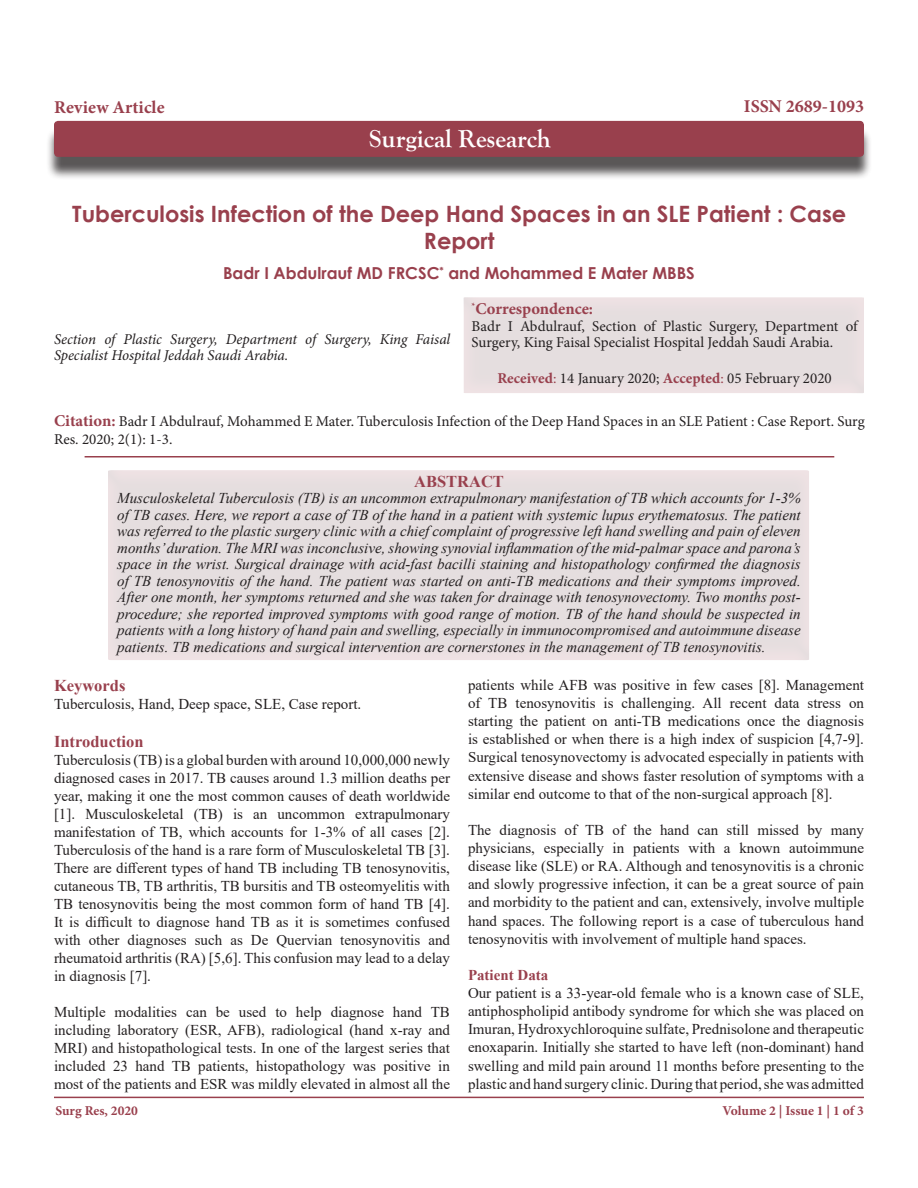
<style>
.page{position:relative;width:918px;height:1188px;background:#fff}
.page>*{position:absolute;margin:0;border:0;box-sizing:border-box;transform-origin:0 0}
.t1{font:700 25.5px "Goudy Old Style T";color:#fff}
.t2{font:700 22.5px/27px "Century Gothic";color:#99404d;text-align:center}
.t3{font:700 18px "Minion Pro";color:#99404d}
.t4{font:700 16.5px "Century Gothic";color:#99404d}
.t5{font:700 16.5px "Times New Roman";color:#99404d}
.t6{font:700 16.5px "Minion Pro";color:#99404d}
.t7{font:15px/18.1px "Times New Roman";color:#231f20;text-align:justify}
.t8{font:italic 15px/16.5px "Times New Roman";color:#231f20;text-align:justify}
.t9{font:15px/16.5px "Minion Pro";color:#231f20}
.t10{font:italic 15px/16.5px "Minion Pro";letter-spacing:-.01em;color:#231f20}
.t11{font:700 15px "Times New Roman";color:#99404d}
.t12{font:700 13.5px "Minion Pro";color:#99404d}
.s1{font-weight:700;color:#99404d}
.s2{color:#99404d}
.s3{font-weight:700;font-size:16.5px;color:#99404d}
</style>
<div class="page">
<hr style="left:54px;top:1097px;width:810px;height:1px;background:#99404d">
<div style="left:463px;top:292px;width:403px;height:103px;background:#231f20;opacity:.5"></div>
<div style="left:46px;top:128px;width:826px;height:52px;background:#231f20;opacity:.75"></div>
<div style="left:54px;top:121px;width:810px;height:36px;background:#99404d;border-radius:4px"></div>
<hr style="left:85px;top:456px;width:749px;height:2px;background:#99404d">
<div style="left:108px;top:464px;width:703px;height:198px;background:#e5dedf"></div>
<p class="t3" style="left:54px;top:95px;width:112px">Review Article</p>
<p class="t3" style="left:744px;top:93px;width:122px">ISSN 2689-1093</p>
<p class="t1" style="left:369px;top:124px;width:183px">Surgical Research</p>
<p class="t2" style="left:72px;top:200px;width:776px">Tuberculosis Infection of the Deep Hand Spaces in an SLE Patient : Case<br>Report</p>
<p class="t4" style="left:223px;top:261px;width:473px">Badr I Abdulrauf MD FRCSC<sup>*</sup> and Mohammed E Mater MBBS</p>
<p class="t10" style="left:54px;top:331px;width:398px">Section of Plastic Surgery, Department of Surgery, King Faisal<br>Specialist Hospital Jeddah Saudi Arabia.</p>
<p class="t6" style="left:472px;top:297px;width:123px"><sup>*</sup>Correspondence:</p>
<p class="t9" style="left:472px;top:318px;width:388px">Badr I Abdulrauf, Section of Plastic Surgery, Department of<br>Surgery, King Faisal Specialist Hospital Jeddah Saudi Arabia.</p>
<p class="t9" style="left:497px;top:370px;width:336px"><span class="s1">Received</span><span class="s2">:</span> 14 January 2020; <span class="s1">Accepted</span><span class="s2">:</span> 05 February 2020</p>
<p class="t9" style="left:54px;top:412px;width:812px;line-height:18px"><span class="s3">Citation:</span> Badr I Abdulrauf, Mohammed E Mater. Tuberculosis Infection of the Deep Hand Spaces in an SLE Patient : Case Report. Surg<br>Res. 2020; 2(1): 1-3.</p>
<p class="t5" style="left:414px;top:469px;width:91px">ABSTRACT</p>
<p class="t8" style="left:117px;top:490px;width:685px">Musculoskeletal Tuberculosis (TB) is an uncommon extrapulmonary manifestation of TB which accounts for 1-3% of TB cases. Here, we report a case of TB of the hand in a patient with systemic lupus erythematosus. The patient was referred to the plastic surgery clinic with a chief complaint of progressive left hand swelling and pain of eleven months’ duration. The MRI was inconclusive, showing synovial inflammation of the mid-palmar space and parona’s space in the wrist. Surgical drainage with acid-fast bacilli staining and histopathology confirmed the diagnosis of TB tenosynovitis of the hand. The patient was started on anti-TB medications and their symptoms improved.<br>After one month, her symptoms returned and she was taken for drainage with tenosynovectomy. Two months post&shy;procedure; she reported improved symptoms with good range of motion. TB of the hand should be suspected in patients with a long history of hand pain and swelling, especially in immunocompromised and autoimmune disease patients. TB medications and surgical intervention are cornerstones in the management of TB tenosynovitis.</p>
<p class="t5" style="left:54px;top:673px;width:73px">Keywords</p>
<p class="t7" style="left:54px;top:694px;width:309px">Tuberculosis, Hand, Deep space, SLE, Case report.</p>
<p class="t5" style="left:54px;top:729px;width:91px">Introduction</p>
<p class="t7" style="left:54px;top:750px;width:398px">Tuberculosis (TB) is a global burden with around 10,000,000 newly diagnosed cases in 2017. TB causes around 1.3 million deaths per year, making it one the most common causes of death worldwide [1]. Musculoskeletal (TB) is an uncommon extrapulmonary manifestation of TB, which accounts for 1-3% of all cases [2].<br>Tuberculosis of the hand is a rare form of Musculoskeletal TB [3].<br>There are different types of hand TB including TB tenosynovitis, cutaneous TB, TB arthritis, TB bursitis and TB osteomyelitis with TB tenosynovitis being the most common form of hand TB [4].<br>It is difficult to diagnose hand TB as it is sometimes confused with other diagnoses such as De Quervian tenosynovitis and rheumatoid arthritis (RA) [5,6]. This confusion may lead to a delay in diagnosis [7].</p>
<p class="t7" style="left:54px;top:1002px;width:398px">Multiple modalities can be used to help diagnose hand TB including laboratory (ESR, AFB), radiological (hand x-ray and MRI) and histopathological tests. In one of the largest series that included 23 hand TB patients, histopathology was positive in most of the patients and ESR was mildly elevated in almost all the</p>
<p class="t7" style="left:468px;top:675px;width:398px">patients while AFB was positive in few cases [8]. Management of TB tenosynovitis is challenging. All recent data stress on starting the patient on anti-TB medications once the diagnosis is established or when there is a high index of suspicion [4,7-9].<br>Surgical tenosynovectomy is advocated especially in patients with extensive disease and shows faster resolution of symptoms with a similar end outcome to that of the non-surgical approach [8].</p>
<p class="t7" style="left:468px;top:820px;width:398px">The diagnosis of TB of the hand can still missed by many physicians, especially in patients with a known autoimmune disease like (SLE) or RA. Although and tenosynovitis is a chronic and slowly progressive infection, it can be a great source of pain and morbidity to the patient and can, extensively, involve multiple hand spaces. The following report is a case of tuberculous hand tenosynovitis with involvement of multiple hand spaces.</p>
<p class="t11" style="left:468px;top:964px;width:82px">Patient Data</p>
<p class="t7" style="left:468px;top:983px;width:398px">Our patient is a 33-year-old female who is a known case of SLE, antiphospholipid antibody syndrome for which she was placed on Imuran, Hydroxychloroquine sulfate, Prednisolone and therapeutic enoxaparin. Initially she started to have left (non-dominant) hand swelling and mild pain around 11 months before presenting to the plastic and hand surgery clinic. During that period, she was admitted</p>
<p class="t12" style="left:55px;top:1101px;width:84px">Surg Res, 2020</p>
<p class="t12" style="left:722px;top:1101px;width:143px">Volume 2 | Issue 1 | 1 of 3</p>
</div>
